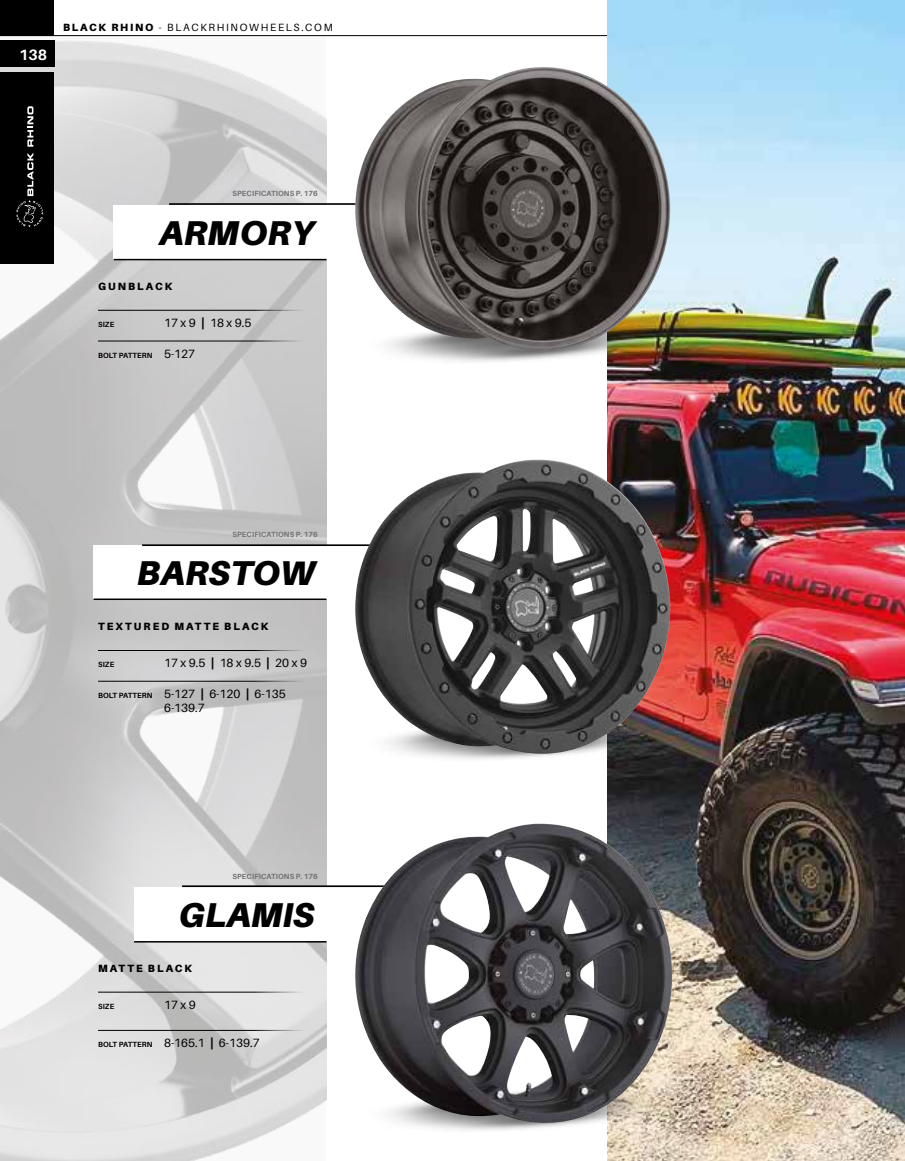
<style>
.page{position:relative;width:905px;height:1161px;background:#fff}
.page>*{position:absolute;margin:0;border:0;box-sizing:border-box;transform-origin:0 0}
.t1{font:italic 900 34.5px "Aileron";letter-spacing:.01em;color:#000}
.t2{font:700 15px "Aileron";color:#fff}
.t3{font:12px/13.5px "Aileron";color:#000}
.t4{font:900 10.5px "Aileron";letter-spacing:.19em;color:#000}
.t5{font:10.5px "Aileron";letter-spacing:.16em;color:#000}
.t6{font:700 7.5px "Aileron";letter-spacing:.01em;color:#706f6f}
.t7{font:700 7.5px "Aileron";letter-spacing:.01em;color:#000}
.s1{font-weight:900}
.s2{font-weight:400;font-size:12px}
.s3{font-weight:700;font-size:7.5px}
</style>
<div class="page">
<img style="left:0;top:41px;width:326px;height:1120px">
<hr style="left:0;top:35px;width:824px;height:1px;background:#000">
<img style="left:608px;top:0;width:296px;height:1161px">
<div style="left:114px;top:205px;width:216px;height:54px;background:#fff"></div>
<div style="left:94px;top:545px;width:236px;height:54px;background:#fff"></div>
<div style="left:134px;top:887px;width:196px;height:54px;background:#fff"></div>
<hr style="left:169px;top:203px;width:201px;height:2px;background:#000">
<hr style="left:142px;top:544px;width:250px;height:2px;background:#000">
<hr style="left:182px;top:885px;width:223px;height:2px;background:#000">
<img style="left:414px;top:448px;width:258px;height:328px">
<img style="left:423px;top:820px;width:249px;height:327px">
<img style="left:359px;top:51px;width:313px;height:327px">
<hr style="left:114px;top:259px;width:212px;height:1px;background:#000">
<hr style="left:94px;top:599px;width:232px;height:1px;background:#000">
<hr style="left:134px;top:941px;width:192px;height:2px;background:#000">
<hr style="left:98px;top:310px;width:215px;height:1px;background:#000">
<hr style="left:98px;top:341px;width:215px;height:1px;background:#000">
<hr style="left:98px;top:650px;width:215px;height:1px;background:#000">
<hr style="left:98px;top:681px;width:215px;height:1px;background:#000">
<hr style="left:98px;top:992px;width:215px;height:1px;background:#000">
<hr style="left:98px;top:1030px;width:215px;height:1px;background:#000">
<div style="left:0;top:40px;width:54px;height:28px;background:#000"></div>
<div style="left:0;top:0;width:54px;height:36px;background:#000"></div>
<div style="left:0;top:72px;width:54px;height:192px;background:#000"></div>
<svg style="left:16px;top:153px;width:27px;height:74px"></svg>
<svg style="left:27px;top:106px;width:6px;height:41px"></svg>
<img style="left:355px;top:460px;width:315px;height:294px">
<img style="left:355px;top:824px;width:317px;height:302px">
<img style="left:416px;top:67px;width:123px;height:28px">
<p class="t2" style="left:19px;top:46px;width:30px">138</p>
<p class="t5" style="left:63px;top:21px;width:271px"><span class="s1">BLACK RHINO</span> - BLACKRHINOWHEELS.COM</p>
<p class="t6" style="left:232px;top:190px;width:87px">SPECIFICATIONS P. 176</p>
<h1 class="t1" style="left:159px;top:212px;width:157px">ARMORY</h1>
<p class="t4" style="left:98px;top:280px;width:76px">GUNBLACK</p>
<p class="t7" style="left:98px;top:320px;width:18px">SIZE</p>
<p class="t3" style="left:164px;top:316px;width:89px">17 x 9 <span class="s1">|</span> 18 x 9.5</p>
<p class="t7" style="left:98px;top:351px;width:99px">BOLT PATTERN <span class="s2">5-127</span></p>
<p class="t6" style="left:232px;top:530px;width:87px">SPECIFICATIONS P. 176</p>
<h1 class="t1" style="left:137px;top:553px;width:179px">BARSTOW</h1>
<p class="t4" style="left:98px;top:620px;width:172px">TEXTURED MATTE BLACK</p>
<p class="t7" style="left:98px;top:661px;width:18px">SIZE</p>
<p class="t3" style="left:164px;top:657px;width:144px">17 x 9.5 <span class="s1">|</span> 18 x 9.5 <span class="s1">|</span> 20 x 9</p>
<p class="t3" style="left:164px;top:687px;width:123px;text-indent:-66px"><span class="s3">BOLT PATTERN</span> 5-127 <span class="s1">|</span> 6-120 <span class="s1">|</span> 6-135<br>6-139.7</p>
<p class="t6" style="left:232px;top:872px;width:87px">SPECIFICATIONS P. 176</p>
<h1 class="t1" style="left:179px;top:894px;width:138px">GLAMIS</h1>
<p class="t4" style="left:98px;top:962px;width:96px">MATTE BLACK</p>
<p class="t7" style="left:98px;top:1002px;width:18px">SIZE</p>
<p class="t3" style="left:164px;top:998px;width:33px">17 x 9</p>
<p class="t3" style="left:98px;top:1036px;width:163px"><span class="s3">BOLT PATTERN</span> 8-165.1 <span class="s1">|</span> 6-139.7</p>
</div>
